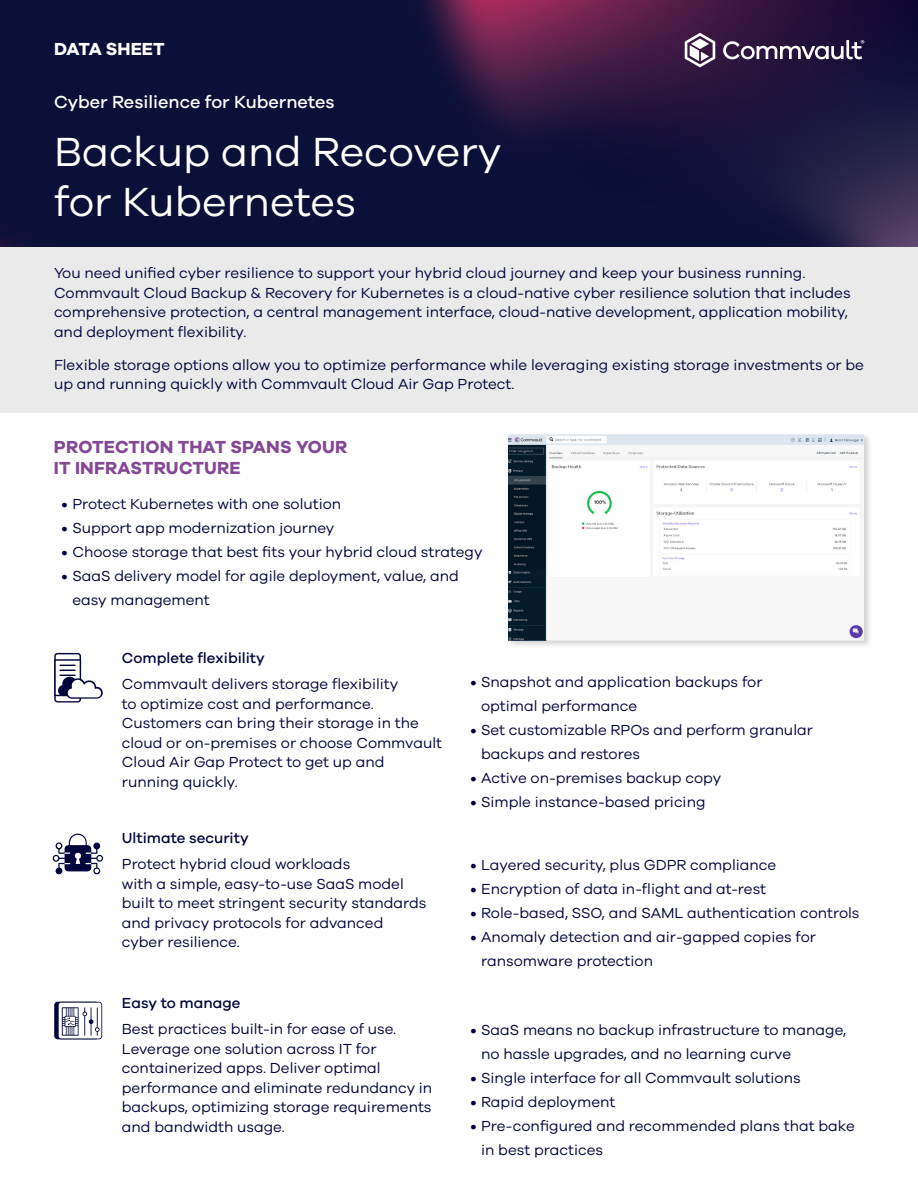
<style>
.page{position:relative;width:918px;height:1188px;background:#fff}
.page>*{position:absolute;margin:0;border:0;box-sizing:border-box;transform-origin:0 0}
.t1{font:42px/50.4px "Galano Grotesque";color:#fff}
.t2{font:700 18px/21.6px "Galano Grotesque";letter-spacing:.01em;color:#844896}
.t3{font:500 18px "Galano Grotesque";color:#fff}
.t4{font:700 18px "Galano Grotesque";color:#fff}
.t5{font:15px/19.5px "Galano Grotesque";color:#00053b}
.t6{font:500 15px "Galano Grotesque";color:#00053b}
.s1{font-weight:500}
</style>
<div class="page">
<img style="left:0;top:0;width:918px;height:247px">
<svg style="left:685px;top:33px;width:30px;height:34px"></svg>
<svg style="left:723px;top:40px;width:141px;height:19px"></svg>
<div style="left:0;top:247px;width:918px;height:166px;background:#eaeaea"></div>
<svg style="left:54px;top:653px;width:49px;height:49px"></svg>
<svg style="left:53px;top:833px;width:50px;height:41px"></svg>
<svg style="left:54px;top:1002px;width:48px;height:37px"></svg>
<div style="left:506px;top:433px;width:367px;height:216px;background:#231f20;opacity:.21"></div>
<img style="left:509px;top:435px;width:355px;height:205px">
<p class="t4" style="left:54px;top:38px;width:112px">DATA SHEET</p>
<p class="t3" style="left:54px;top:92px;width:282px">Cyber Resilience for Kubernetes</p>
<h1 class="t1" style="left:54px;top:125px;width:449px">Backup and Recovery for Kubernetes</h1>
<p class="t5" style="left:54px;top:263px;width:798px">You need unified cyber resilience to support your hybrid cloud journey and keep your business running.<br>Commvault Cloud Backup &amp; Recovery for Kubernetes is a cloud-native cyber resilience solution that includes comprehensive protection, a central management interface, cloud-native development, application mobility, and deployment flexibility.</p>
<p class="t5" style="left:54px;top:354px;width:812px">Flexible storage options allow you to optimize performance while leveraging existing storage investments or be up and running quickly with Commvault Cloud Air Gap Protect.</p>
<p class="t2" style="left:54px;top:435px;width:295px">PROTECTION THAT SPANS YOUR<br>IT INFRASTRUCTURE</p>
<p class="t5" style="left:62px;top:494px;width:281px"><span class="s1">•</span> Protect Kubernetes with one solution</p>
<p class="t5" style="left:62px;top:518px;width:274px"><span class="s1">•</span> Support app modernization journey</p>
<p class="t5" style="left:62px;top:542px;width:422px"><span class="s1">•</span> Choose storage that best fits your hybrid cloud strategy</p>
<p class="t5" style="left:72px;top:564px;width:388px;line-height:24px;text-indent:-11px"><span class="s1">•</span> SaaS delivery model for agile deployment, value, and easy management</p>
<p class="t6" style="left:122px;top:649px;width:144px">Complete flexibility</p>
<p class="t5" style="left:122px;top:674px;width:322px">Commvault delivers storage flexibility<br>to optimize cost and performance.<br>Customers can bring their storage in the cloud or on-premises or choose Commvault Cloud Air Gap Protect to get up and running quickly.</p>
<p class="t5" style="left:481px;top:670px;width:283px;line-height:24px;text-indent:-11px"><span class="s1">•</span> Snapshot and application backups for optimal performance</p>
<p class="t5" style="left:481px;top:718px;width:333px;line-height:24px;text-indent:-11px"><span class="s1">•</span> Set customizable RPOs and perform granular backups and restores</p>
<p class="t5" style="left:470px;top:768px;width:252px"><span class="s1">•</span> Active on-premises backup copy</p>
<p class="t5" style="left:470px;top:792px;width:237px"><span class="s1">•</span> Simple instance-based pricing</p>
<p class="t6" style="left:122px;top:829px;width:128px">Ultimate security</p>
<p class="t5" style="left:122px;top:854px;width:306px">Protect hybrid cloud workloads<br>with a simple, easy-to-use SaaS model built to meet stringent security standards and privacy protocols for advanced cyber resilience.</p>
<p class="t6" style="left:122px;top:994px;width:120px">Easy to manage</p>
<p class="t5" style="left:122px;top:1019px;width:312px">Best practices built-in for ease of use.<br>Leverage one solution across IT for containerized apps. Deliver optimal performance and eliminate redundancy in backups, optimizing storage requirements and bandwidth usage.</p>
<p class="t5" style="left:470px;top:855px;width:307px"><span class="s1">•</span> Layered security, plus GDPR compliance</p>
<p class="t5" style="left:470px;top:879px;width:297px"><span class="s1">•</span> Encryption of data in-flight and at-rest</p>
<p class="t5" style="left:470px;top:903px;width:391px"><span class="s1">•</span> Role-based, SSO, and SAML authentication controls</p>
<p class="t5" style="left:481px;top:925px;width:336px;line-height:24px;text-indent:-11px"><span class="s1">•</span> Anomaly detection and air-gapped copies for ransomware protection</p>
<p class="t5" style="left:481px;top:1018px;width:367px;line-height:24px;text-indent:-11px"><span class="s1">•</span> SaaS means no backup infrastructure to manage, no hassle upgrades, and no learning curve</p>
<p class="t5" style="left:470px;top:1068px;width:332px"><span class="s1">•</span> Single interface for all Commvault solutions</p>
<p class="t5" style="left:470px;top:1092px;width:147px"><span class="s1">•</span> Rapid deployment</p>
<p class="t5" style="left:481px;top:1114px;width:375px;line-height:24px;text-indent:-11px"><span class="s1">•</span> Pre-configured and recommended plans that bake in best practices</p>
</div>
